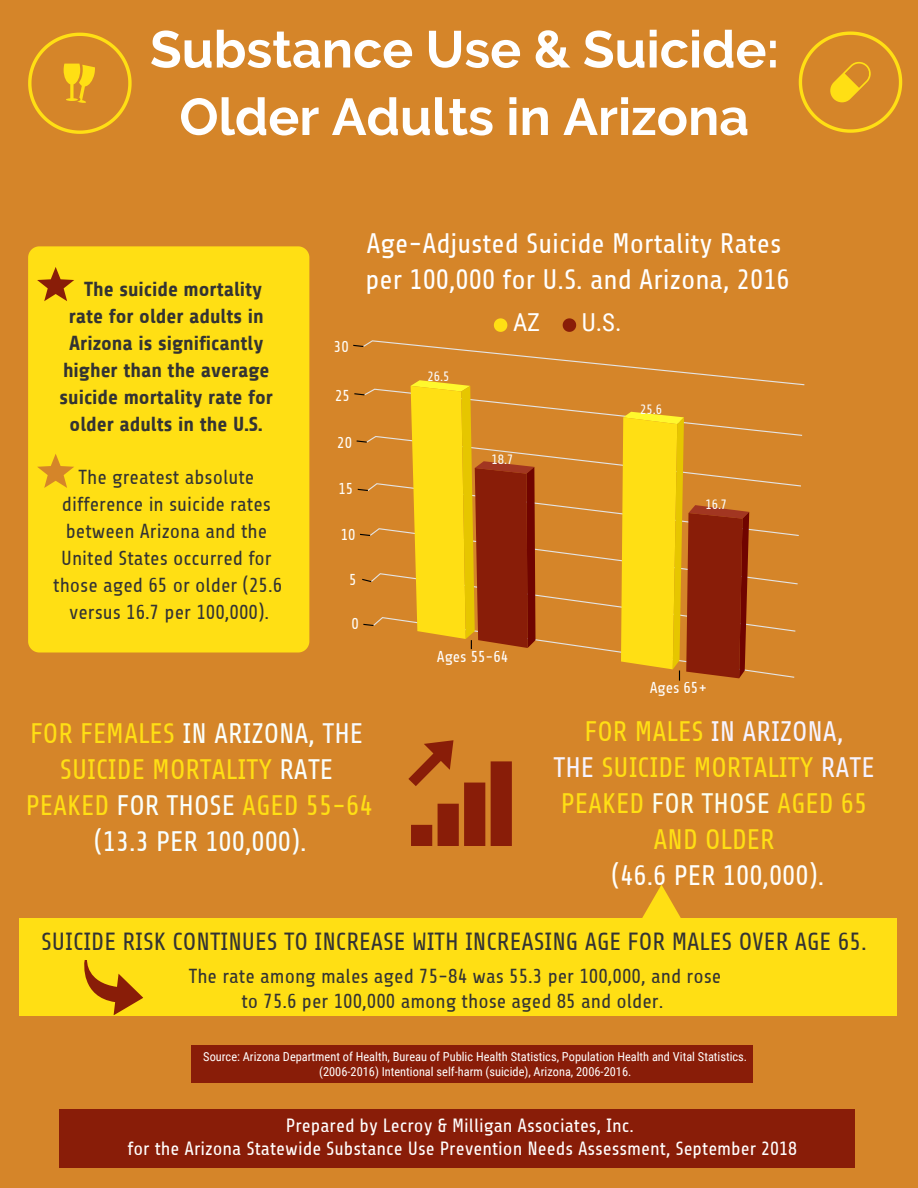
<style>
.page{position:relative;width:918px;height:1188px;background:#d58529}
.page>*{position:absolute;margin:0;border:0;box-sizing:border-box;transform-origin:0 0}
.t1{font:700 51.75px/67.5px "Raleway";color:#fff;text-align:center}
.t2{font:28.2px/36px "Share";color:#ffdf14;text-align:center}
.t3{font:28.2px/36px "Share";color:#fff}
.t4{font:28.2px "Share";color:#fffefa}
.t5{font:24.75px "Share";color:#333}
.t6{font:24.75px "Roboto Condensed";color:#fff}
.t7{font:20.25px/27px "Share";color:#333;text-align:center}
.t8{font:700 20.25px "Share";color:#333}
.t9{font:19.2px/23.7px "Share";color:#fff;text-align:center}
.t10{font:15.75px "Share";color:#fff}
.t11{font:15.75px "Share";color:#fffefa}
.t12{font:13.5px "Share";color:#fafafa}
.t13{font:12.3px/14.7px "Roboto Condensed";color:#fff;text-align:center}
.s1{color:#fafffb}
.s2{color:#f7fbff}
.s3{color:#f8ffff}
.s4{color:#f6f3ff}
.s5{color:#fbfff0}
</style>
<div class="page">
<div style="left:191px;top:1045px;width:562px;height:37px;background:#891d08"></div>
<svg style="left:28px;top:33px;width:104px;height:101px"></svg>
<div style="left:19px;top:918px;width:878px;height:98px;background:#ffdf14"></div>
<svg style="left:642px;top:885px;width:39px;height:33px"></svg>
<div style="left:28px;top:246px;width:281px;height:406px;background:#ffdf14"></div>
<svg style="left:353px;top:340px;width:452px;height:341px"></svg>
<svg style="left:494px;top:318px;width:13px;height:14px"></svg>
<svg style="left:563px;top:318px;width:13px;height:14px"></svg>
<svg style="left:408px;top:740px;width:104px;height:106px"></svg>
<svg style="left:84px;top:960px;width:59px;height:55px"></svg>
<svg style="left:37px;top:267px;width:37px;height:34px"></svg>
<div style="left:60px;top:1109px;width:795px;height:59px;background:#891d08"></div>
<svg style="left:37px;top:454px;width:37px;height:34px"></svg>
<svg style="left:799px;top:32px;width:103px;height:101px"></svg>
<h1 class="t1" style="left:150px;top:16px;width:631px">Substance Use &amp; Suicide:<br>Older Adults in Arizona</h1>
<p class="t8" style="left:84px;top:278px;width:180px">The suicide mortality</p>
<p class="t8" style="left:69px;top:305px;width:197px">rate for older adults in</p>
<p class="t8" style="left:69px;top:332px;width:196px">Arizona is significantly</p>
<p class="t8" style="left:63px;top:359px;width:208px">higher than the average</p>
<p class="t8" style="left:60px;top:386px;width:215px">suicide mortality rate for</p>
<p class="t8" style="left:70px;top:413px;width:195px">older adults in the U.S.</p>
<p class="t7" style="left:53px;top:464px;width:231px">The greatest absolute difference in suicide rates between Arizona and the<br>United States occurred for those aged 65 or older (25.6 versus 16.7 per 100,000).</p>
<p class="t11" style="left:334px;top:339px;width:16px">30</p>
<p class="t11" style="left:335px;top:387px;width:16px">25</p>
<p class="t11" style="left:337px;top:434px;width:16px">20</p>
<p class="t11" style="left:338px;top:480px;width:16px">15</p>
<p class="t11" style="left:341px;top:527px;width:16px">10</p>
<h2 class="t3" style="left:366px;top:226px;width:426px">Age-Adjusted Suicide Mortality Rates per 100,000 for U.S. and Arizona, 2016</h2>
<p class="t12" style="left:428px;top:370px;width:24px">26.5</p>
<p class="t6" style="left:513px;top:305px;width:29px">AZ</p>
<p class="t6" style="left:582px;top:305px;width:41px">U.S.</p>
<p class="t12" style="left:492px;top:452px;width:23px">18.7</p>
<p class="t12" style="left:640px;top:402px;width:24px">25.6</p>
<p class="t12" style="left:705px;top:497px;width:23px">16.7</p>
<p class="t11" style="left:349px;top:572px;width:9px">5</p>
<p class="t11" style="left:351px;top:615px;width:9px">0</p>
<p class="t10" style="left:437px;top:648px;width:73px">Ages 55-64</p>
<p class="t10" style="left:650px;top:680px;width:59px">Ages 65+</p>
<h2 class="t2" style="left:26px;top:716px;width:348px">FOR FEMALES <span class="s1">IN ARIZONA,</span> <span class="s2">THE<br></span>SUICIDE MORTALITY <span class="s1">RATE<br></span>PEAKED <span class="s1">FOR THOSE</span> AGED 55-64 <span class="s3">(13.3 PER 100,000).</span></h2>
<h2 class="t2" style="left:553px;top:715px;width:323px">FOR MALES <span class="s4">IN ARIZONA,<br>THE</span> SUICIDE MORTALITY <span class="s4">RATE<br></span>PEAKED <span class="s5">FOR THOSE</span> AGED 65<br>AND OLDER</h2>
<h2 class="t4" style="left:611px;top:861px;width:214px">(46.6 PER 100,000).</h2>
<p class="t5" style="left:41px;top:928px;width:827px">SUICIDE RISK CONTINUES TO INCREASE WITH INCREASING AGE FOR MALES OVER AGE 65.</p>
<p class="t7" style="left:189px;top:965px;width:534px;line-height:24.8px">The rate among males aged 75-84 was 55.3 per 100,000, and rose to 75.6 per 100,000 among those aged 85 and older.</p>
<p class="t13" style="left:203px;top:1049px;width:545px">Source: Arizona Department of Health, Bureau of Public Health Statistics, Population Health and Vital Statistics. (2006-2016) Intentional self-harm (suicide), Arizona, 2006-2016.</p>
<p class="t9" style="left:128px;top:1114px;width:671px">Prepared by Lecroy &amp; Milligan Associates, Inc.<br>for the Arizona Statewide Substance Use Prevention Needs Assessment, September 2018</p>
</div>
